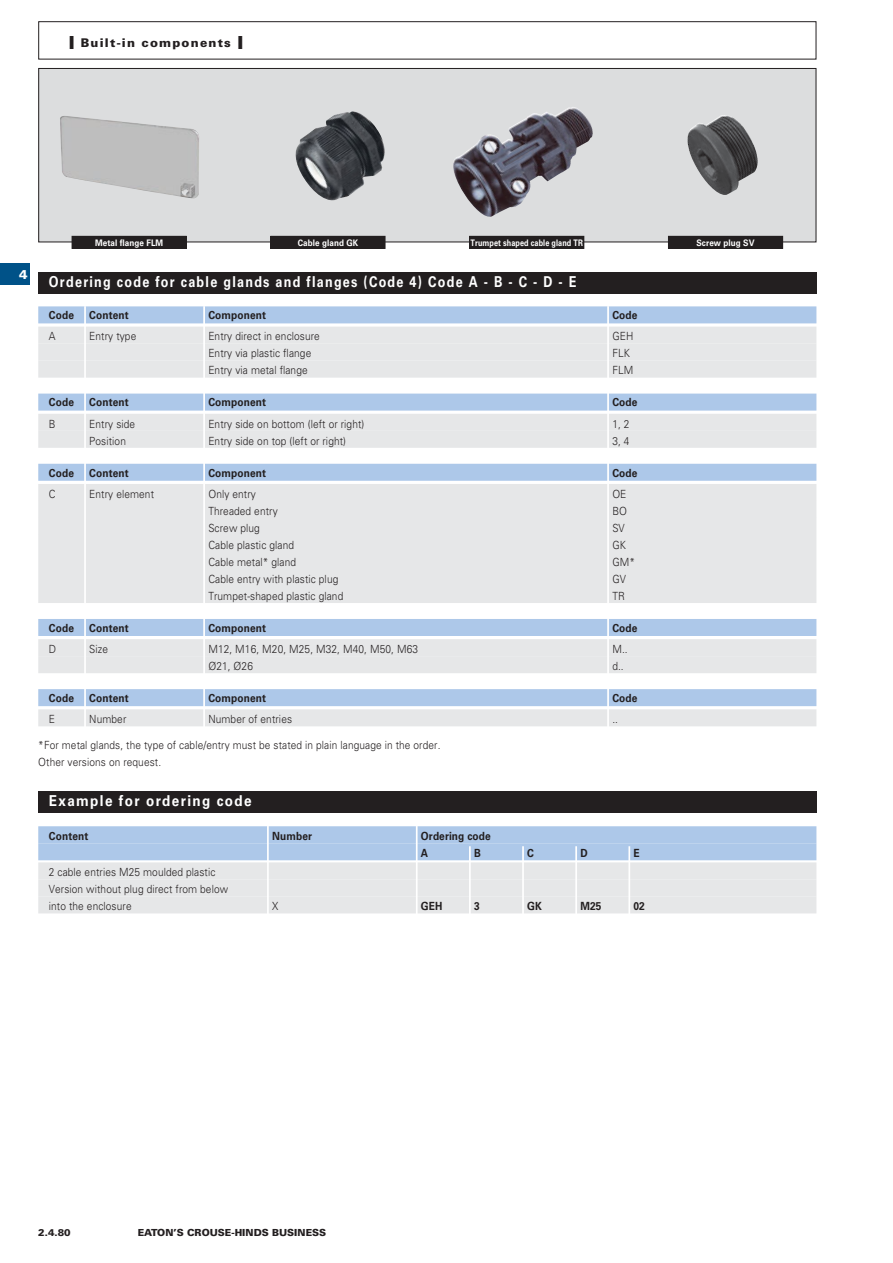
<style>
.page{position:relative;width:893px;height:1263px;background:#fff}
.page>*{position:absolute;margin:0;border:0;box-sizing:border-box;transform-origin:0 0}
.t1{font:700 15px "Univers LT Pro 65";letter-spacing:.1em;color:#fff;scale:.84 1}
.t2{font:700 15px "Univers LT Pro 65";letter-spacing:.1em;color:#fff;scale:.9 1}
.t3{font:900 12.75px "Univers LT Pro 75";color:#fff}
.t4{font:900 12px "Univers LT Pro 75";letter-spacing:.1em;color:#231f20}
.t5{font:300 11.25px/17px "Univers LT Pro 45";letter-spacing:.01em;color:#231f20;scale:.9 1}
.t6{font:700 11.25px/17px "Univers LT Pro 65";letter-spacing:.01em;color:#231f20;scale:.9 1}
.t7{font:900 9.75px "Univers LT Pro 75";color:#231f20}
.t8{font:700 9px "Univers LT Pro 65";letter-spacing:.01em;color:#fff;scale:.9 1}
.t9{font:700 9px "Univers LT Pro 65";letter-spacing:.01em;color:#fff;scale:.81 1}
.s1{font-size:18px}
</style>
<div class="page">
<div style="left:0;top:264px;width:30px;height:21px;background:#005288"></div>
<div style="left:38px;top:21px;width:778px;height:39px;border:1px solid #231f20"></div>
<div style="left:39px;top:68px;width:777px;height:174px;background:#dcddde"></div>
<div style="left:38px;top:68px;width:778px;height:174px;border:1px solid #231f20"></div>
<img style="left:60px;top:116px;width:139px;height:83px">
<div style="left:72px;top:236px;width:114px;height:12px;background:#231f20"></div>
<div style="left:72px;top:236px;width:115px;height:13px;border:1px solid #231f20"></div>
<div style="left:271px;top:236px;width:114px;height:12px;background:#231f20"></div>
<div style="left:271px;top:236px;width:114px;height:13px;border:1px solid #231f20"></div>
<div style="left:470px;top:236px;width:114px;height:12px;background:#231f20"></div>
<div style="left:469px;top:236px;width:115px;height:13px;border:1px solid #231f20"></div>
<img style="left:687px;top:115px;width:71px;height:80px">
<div style="left:668px;top:236px;width:115px;height:12px;background:#231f20"></div>
<div style="left:668px;top:236px;width:115px;height:13px;border:1px solid #231f20"></div>
<div style="left:38px;top:791px;width:778px;height:21px;background:#231f20"></div>
<div style="left:38px;top:826px;width:778px;height:17px;background:#adc8e9"></div>
<div style="left:38px;top:843px;width:778px;height:17px;background:#adc8e9"></div>
<div style="left:38px;top:862px;width:778px;height:17px;background:#e6e7e8"></div>
<div style="left:38px;top:879px;width:778px;height:17px;background:#e6e7e8"></div>
<div style="left:38px;top:896px;width:778px;height:17px;background:#e6e7e8"></div>
<hr style="left:522px;top:846px;width:2px;height:70px;background:#fff">
<hr style="left:469px;top:846px;width:2px;height:70px;background:#fff">
<hr style="left:416px;top:826px;width:2px;height:90px;background:#fff">
<hr style="left:267px;top:826px;width:2px;height:90px;background:#fff">
<hr style="left:575px;top:846px;width:2px;height:70px;background:#fff">
<hr style="left:628px;top:846px;width:2px;height:70px;background:#fff">
<div style="left:38px;top:272px;width:778px;height:21px;background:#231f20"></div>
<div style="left:38px;top:306px;width:778px;height:17px;background:#adc8e9"></div>
<div style="left:38px;top:327px;width:778px;height:17px;background:#e6e7e8"></div>
<div style="left:38px;top:344px;width:778px;height:17px;background:#e6e7e8"></div>
<div style="left:38px;top:361px;width:778px;height:17px;background:#e6e7e8"></div>
<div style="left:38px;top:394px;width:778px;height:17px;background:#adc8e9"></div>
<div style="left:38px;top:414px;width:778px;height:17px;background:#e6e7e8"></div>
<div style="left:38px;top:431px;width:778px;height:17px;background:#e6e7e8"></div>
<div style="left:38px;top:464px;width:778px;height:17px;background:#adc8e9"></div>
<div style="left:38px;top:484px;width:778px;height:17px;background:#e6e7e8"></div>
<div style="left:38px;top:501px;width:778px;height:17px;background:#e6e7e8"></div>
<div style="left:38px;top:518px;width:778px;height:17px;background:#e6e7e8"></div>
<div style="left:38px;top:535px;width:778px;height:17px;background:#e6e7e8"></div>
<div style="left:38px;top:552px;width:778px;height:17px;background:#e6e7e8"></div>
<div style="left:38px;top:569px;width:778px;height:17px;background:#e6e7e8"></div>
<div style="left:38px;top:586px;width:778px;height:17px;background:#e6e7e8"></div>
<div style="left:38px;top:619px;width:778px;height:17px;background:#adc8e9"></div>
<div style="left:38px;top:639px;width:778px;height:17px;background:#e6e7e8"></div>
<div style="left:38px;top:656px;width:778px;height:17px;background:#e6e7e8"></div>
<div style="left:38px;top:689px;width:778px;height:17px;background:#adc8e9"></div>
<div style="left:38px;top:709px;width:778px;height:17px;background:#e6e7e8"></div>
<hr style="left:607px;top:306px;width:2px;height:425px;background:#fff">
<hr style="left:84px;top:306px;width:2px;height:425px;background:#fff">
<hr style="left:203px;top:306px;width:2px;height:425px;background:#fff">
<img style="left:453px;top:107px;width:140px;height:110px">
<img style="left:295px;top:111px;width:90px;height:90px">
<p class="t4" style="left:69px;top:37px;width:176px"><span class="s1">I</span> Built-in components <span class="s1">I</span></p>
<p class="t3" style="left:19px;top:268px;width:10px">4</p>
<p class="t8" style="left:95px;top:239px;width:77px">Metal flange FLM</p>
<p class="t8" style="left:298px;top:239px;width:69px">Cable gland GK</p>
<p class="t9" style="left:471px;top:239px;width:140px">Trumpet shaped cable gland TR</p>
<p class="t8" style="left:696px;top:239px;width:66px">Screw plug SV</p>
<h1 class="t1" style="left:49px;top:277px;width:629px">Ordering code for cable glands and flanges (Code 4) Code A - B - C - D - E</h1>
<p class="t6" style="left:49px;top:308px;width:29px">Code</p>
<p class="t6" style="left:89px;top:308px;width:45px">Content</p>
<p class="t6" style="left:208px;top:308px;width:66px">Component</p>
<p class="t6" style="left:612px;top:308px;width:29px">Code</p>
<p class="t5" style="left:49px;top:329px;width:9px">A</p>
<p class="t5" style="left:89px;top:329px;width:54px">Entry type</p>
<p class="t5" style="left:208px;top:329px;width:125px">Entry direct in enclosure</p>
<p class="t5" style="left:612px;top:329px;width:25px">GEH</p>
<p class="t5" style="left:208px;top:346px;width:116px">Entry via plastic flange</p>
<p class="t5" style="left:612px;top:346px;width:21px">FLK</p>
<p class="t5" style="left:208px;top:363px;width:112px">Entry via metal flange</p>
<p class="t5" style="left:612px;top:363px;width:25px">FLM</p>
<p class="t6" style="left:49px;top:395px;width:29px">Code</p>
<p class="t6" style="left:89px;top:395px;width:45px">Content</p>
<p class="t6" style="left:208px;top:395px;width:66px">Component</p>
<p class="t6" style="left:612px;top:395px;width:29px">Code</p>
<p class="t5" style="left:49px;top:416px;width:9px">B</p>
<p class="t5" style="left:89px;top:416px;width:53px">Entry side</p>
<p class="t5" style="left:208px;top:416px;width:175px">Entry side on bottom (left or right)</p>
<p class="t5" style="left:612px;top:416px;width:21px">1, 2</p>
<p class="t5" style="left:89px;top:433px;width:42px">Position</p>
<p class="t5" style="left:208px;top:433px;width:155px">Entry side on top (left or right)</p>
<p class="t5" style="left:612px;top:433px;width:21px">3, 4</p>
<p class="t6" style="left:49px;top:465px;width:29px">Code</p>
<p class="t6" style="left:89px;top:465px;width:45px">Content</p>
<p class="t6" style="left:208px;top:465px;width:66px">Component</p>
<p class="t6" style="left:612px;top:465px;width:29px">Code</p>
<p class="t5" style="left:49px;top:486px;width:9px">C</p>
<p class="t5" style="left:89px;top:486px;width:73px">Entry element</p>
<p class="t5" style="left:208px;top:486px;width:54px">Only entry</p>
<p class="t5" style="left:612px;top:486px;width:17px">OE</p>
<p class="t5" style="left:208px;top:503px;width:79px">Threaded entry</p>
<p class="t5" style="left:612px;top:503px;width:18px">BO</p>
<p class="t5" style="left:208px;top:520px;width:59px">Screw plug</p>
<p class="t5" style="left:612px;top:520px;width:15px">SV</p>
<p class="t5" style="left:208px;top:537px;width:97px">Cable plastic gland</p>
<p class="t5" style="left:612px;top:537px;width:17px">GK</p>
<p class="t5" style="left:208px;top:554px;width:99px">Cable metal* gland</p>
<p class="t5" style="left:612px;top:554px;width:27px">GM*</p>
<p class="t5" style="left:208px;top:571px;width:146px">Cable entry with plastic plug</p>
<p class="t5" style="left:612px;top:571px;width:17px">GV</p>
<p class="t5" style="left:208px;top:588px;width:151px">Trumpet-shaped plastic gland</p>
<p class="t5" style="left:612px;top:588px;width:15px">TR</p>
<p class="t6" style="left:49px;top:621px;width:29px">Code</p>
<p class="t6" style="left:89px;top:621px;width:45px">Content</p>
<p class="t6" style="left:208px;top:621px;width:66px">Component</p>
<p class="t6" style="left:612px;top:621px;width:29px">Code</p>
<p class="t5" style="left:49px;top:641px;width:10px">D</p>
<p class="t5" style="left:89px;top:641px;width:22px">Size</p>
<p class="t5" style="left:208px;top:641px;width:234px">M12, M16, M20, M25, M32, M40, M50, M63</p>
<p class="t5" style="left:612px;top:641px;width:19px">M..</p>
<p class="t5" style="left:208px;top:658px;width:51px">Ø21, Ø26</p>
<p class="t5" style="left:612px;top:658px;width:14px">d..</p>
<p class="t6" style="left:49px;top:691px;width:29px">Code</p>
<p class="t6" style="left:89px;top:691px;width:45px">Content</p>
<p class="t6" style="left:208px;top:691px;width:66px">Component</p>
<p class="t6" style="left:612px;top:691px;width:29px">Code</p>
<p class="t5" style="left:49px;top:712px;width:8px">E</p>
<p class="t5" style="left:89px;top:712px;width:43px">Number</p>
<p class="t5" style="left:208px;top:712px;width:95px">Number of entries</p>
<p class="t5" style="left:612px;top:712px;width:8px">..</p>
<p class="t5" style="left:38px;top:737px;width:448px">*For metal glands, the type of cable/entry must be stated in plain language in the order.<br>Other versions on request.</p>
<h1 class="t2" style="left:49px;top:795px;width:227px">Example for ordering code</h1>
<p class="t6" style="left:49px;top:829px;width:45px">Content</p>
<p class="t6" style="left:272px;top:829px;width:46px">Number</p>
<p class="t6" style="left:421px;top:829px;width:79px">Ordering code<br>A</p>
<p class="t6" style="left:474px;top:846px;width:9px">B</p>
<p class="t6" style="left:527px;top:846px;width:9px">C</p>
<p class="t6" style="left:580px;top:846px;width:10px">D</p>
<p class="t6" style="left:634px;top:846px;width:8px">E</p>
<p class="t5" style="left:49px;top:865px;width:201px">2 cable entries M25 moulded plastic<br>Version without plug direct from below into the enclosure</p>
<p class="t5" style="left:272px;top:899px;width:8px">X</p>
<p class="t6" style="left:421px;top:899px;width:25px">GEH</p>
<p class="t6" style="left:474px;top:899px;width:8px">3</p>
<p class="t6" style="left:527px;top:899px;width:18px">GK</p>
<p class="t6" style="left:580px;top:899px;width:25px">M25</p>
<p class="t6" style="left:634px;top:899px;width:14px">02</p>
<p class="t7" style="left:38px;top:1228px;width:34px">2.4.80</p>
<p class="t7" style="left:138px;top:1228px;width:190px">EATON’S CROUSE-HINDS BUSINESS</p>
</div>
